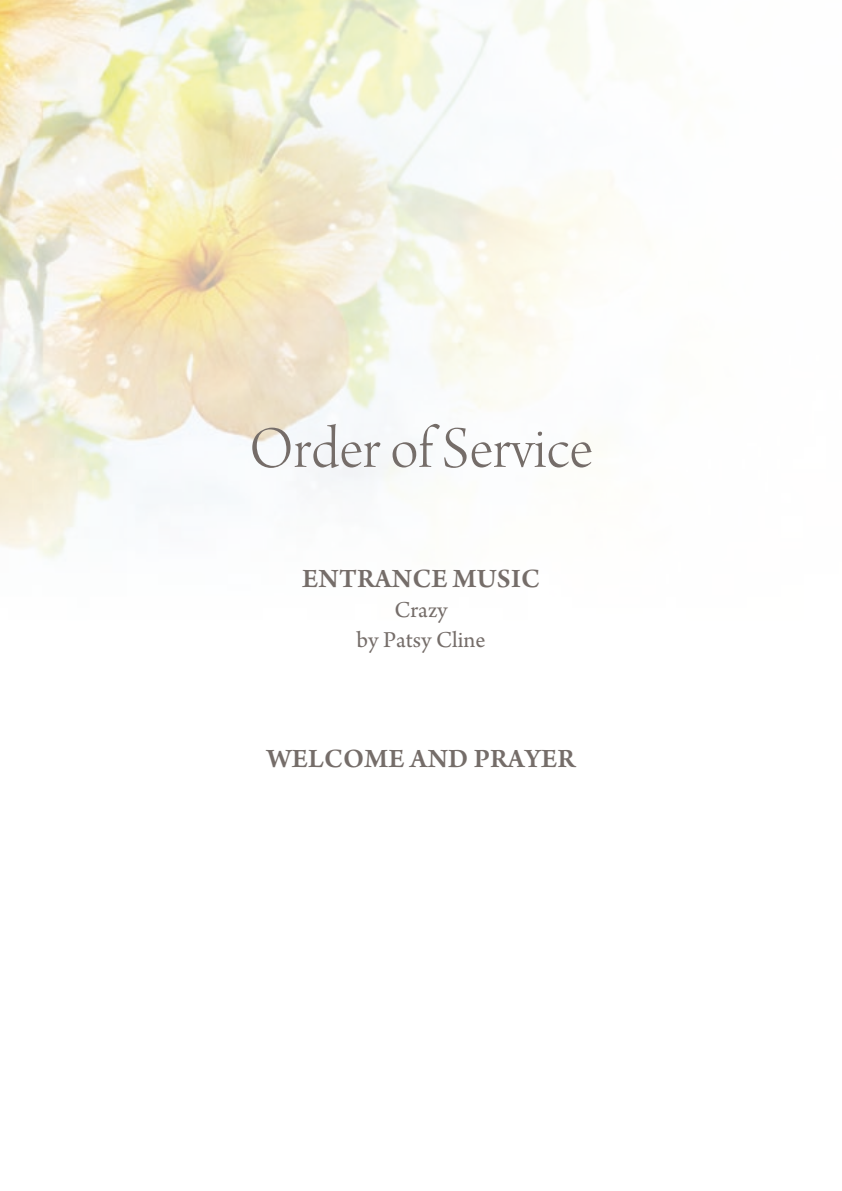
<style>
.page{position:relative;width:842px;height:1191px;background:#fff}
.page>*{position:absolute;margin:0;border:0;box-sizing:border-box;transform-origin:0 0}
.t1{font:62px "Arno Pro Light Display";color:#756d69}
.t2{font:600 28px "Arno Pro";letter-spacing:.01em;color:#756d69}
.t3{font:24px/30px "Arno Pro";color:#756d69;text-align:center}
</style>
<div class="page">
<img style="left:0;top:0;width:642px;height:558px">
<h1 class="t1" style="left:249px;top:415px;width:345px">Order ofService</h1>
<p class="t2" style="left:302px;top:562px;width:239px">ENTRANCE MUSIC</p>
<p class="t3" style="left:356px;top:596px;width:131px">Crazy<br>by Patsy Cline</p>
<p class="t2" style="left:267px;top:742px;width:310px">WELCOME AND PRAYER</p>
</div>
